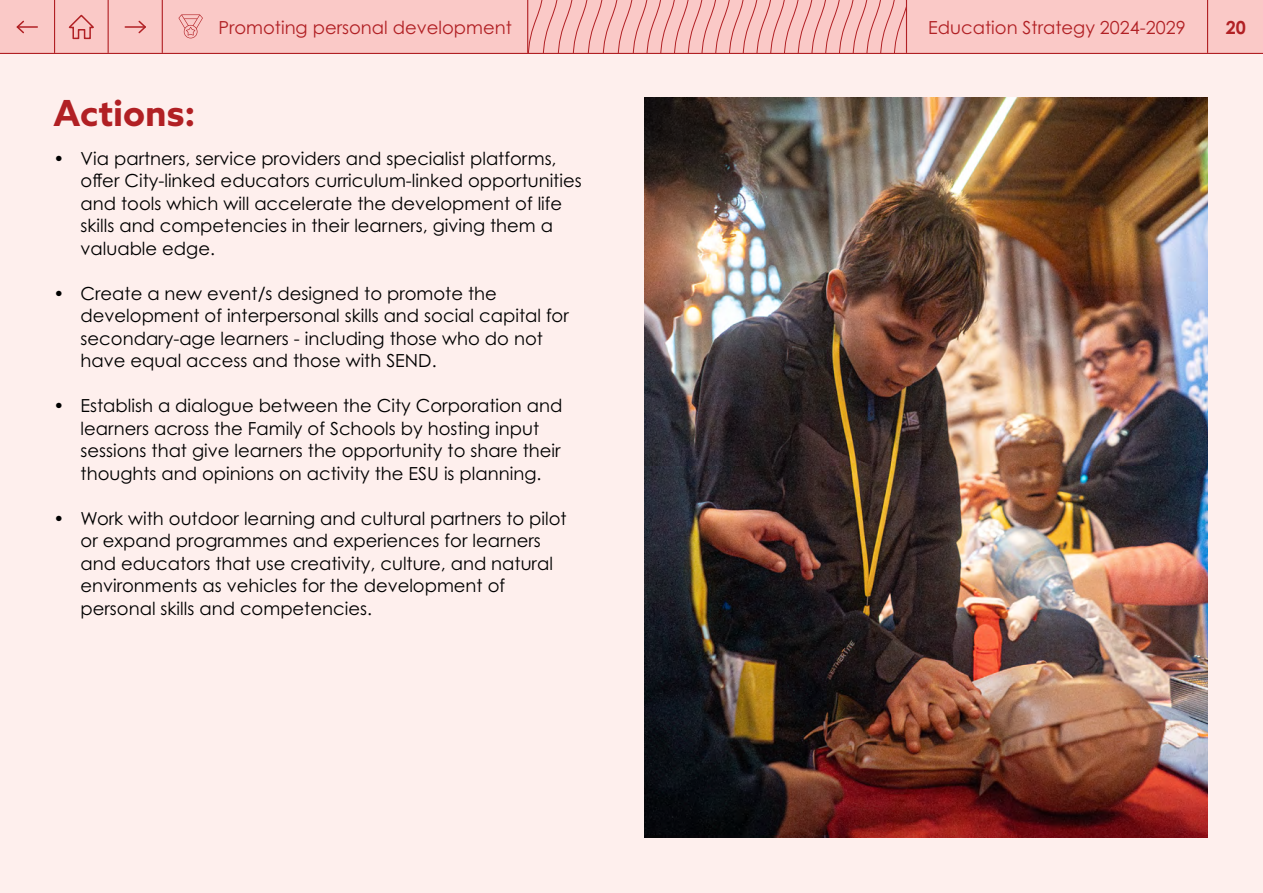
<style>
.page{position:relative;width:1263px;height:893px;background:#fff}
.page>*{position:absolute;margin:0;border:0;box-sizing:border-box;transform-origin:0 0}
.t1{font:700 36px "Azo Sans";color:#b12024}
.t2{font:18px/22.5px "Century Gothic Pro";color:#000}
.t3{font:18px "Century Gothic Pro";color:#b12024}
.t4{font:700 18px "Century Gothic Pro";color:#b12024}
</style>
<div class="page">
<div style="left:0;top:54px;width:1263px;height:839px;background:#feefed"></div>
<img style="left:644px;top:98px;width:564px;height:740px">
<div style="left:0;top:0;width:1263px;height:53px;background:#fac9c7"></div>
<hr style="left:0;top:53px;width:1263px;height:1px;background:#b12024">
<hr style="left:906px;top:0;width:1px;height:53px;background:#b12024">
<hr style="left:527px;top:0;width:1px;height:53px;background:#b12024">
<hr style="left:1207px;top:0;width:1px;height:53px;background:#b12024">
<hr style="left:54px;top:0;width:1px;height:53px;background:#b12024">
<hr style="left:108px;top:0;width:1px;height:53px;background:#b12024">
<hr style="left:162px;top:0;width:1px;height:53px;background:#b12024">
<svg style="left:178px;top:14px;width:25px;height:24px"></svg>
<svg style="left:528px;top:0;width:378px;height:53px"></svg>
<hr style="left:125px;top:26px;width:20px;height:2px;background:#b12024">
<svg style="left:137px;top:20px;width:9px;height:14px"></svg>
<hr style="left:17px;top:26px;width:20px;height:2px;background:#b12024">
<svg style="left:16px;top:20px;width:9px;height:14px"></svg>
<svg style="left:68px;top:14px;width:26px;height:26px"></svg>
<p class="t1" style="left:54px;top:89px;width:144px">Actions:</p>
<p class="t3" style="left:218px;top:16px;width:295px">Promoting personal development</p>
<p class="t3" style="left:928px;top:16px;width:259px">Education Strategy 2024-2029</p>
<p class="t4" style="left:1226px;top:16px;width:22px">20</p>
<p class="t2" style="left:81px;top:147px;width:503px;text-indent:-27px">• Via partners, service providers and specialist platforms, offer City-linked educators curriculum-linked opportunities and tools which will accelerate the development of life skills and competencies in their learners, giving them a valuable edge.</p>
<p class="t2" style="left:81px;top:282px;width:490px;text-indent:-27px">• Create a new event/s designed to promote the development of interpersonal skills and social capital for secondary-age learners - including those who do not have equal access and those with SEND.</p>
<p class="t2" style="left:81px;top:394px;width:483px;text-indent:-27px">• Establish a dialogue between the City Corporation and learners across the Family of Schools by hosting input sessions that give learners the opportunity to share their thoughts and opinions on activity the ESU is planning.</p>
<p class="t2" style="left:81px;top:507px;width:488px;text-indent:-27px">• Work with outdoor learning and cultural partners to pilot or expand programmes and experiences for learners and educators that use creativity, culture, and natural environments as vehicles for the development of personal skills and competencies.</p>
</div>
